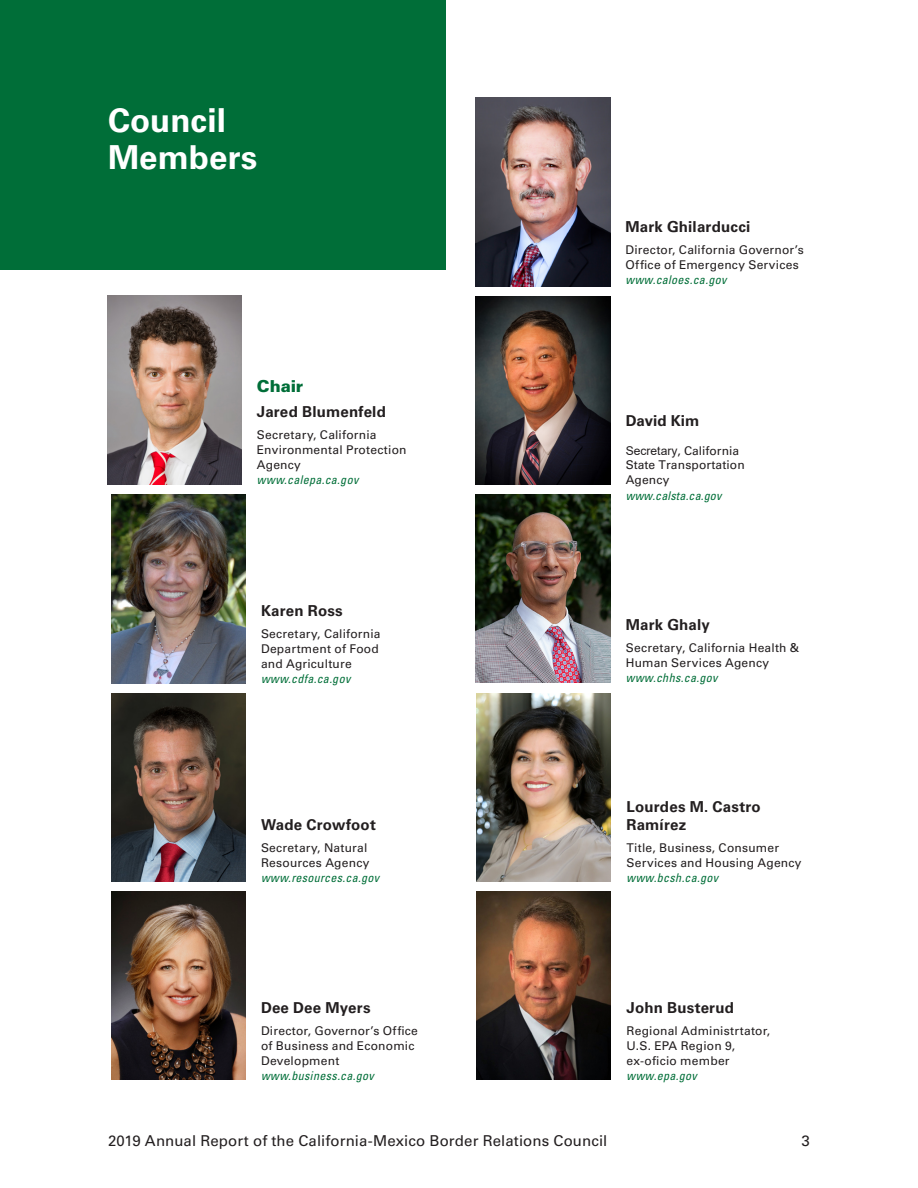
<style>
.page{position:relative;width:918px;height:1188px;background:#fff}
.page>*{position:absolute;margin:0;border:0;box-sizing:border-box;transform-origin:0 0}
.t1{font:700 33px/37.5px "Univers LT Std";letter-spacing:.005em;color:#fff}
.t2{font:900 16.5px "Univers LT Std";letter-spacing:-.005em;color:#006e38}
.t3{font:700 15.15px/18.1px "Univers LT Std";letter-spacing:.01em;color:#231f20}
.t4{font:15px "Univers LT Std";letter-spacing:.005em;color:#231f20}
.t5{font:12px/15.1px "Univers LT Std";letter-spacing:.015em;color:#231f20}
.t6{font:italic condensed 12px "Univers LT Std";letter-spacing:.025em;color:#006e38}
.s1{font-family:"Arial"}
</style>
<div class="page">
<div style="left:0;top:0;width:446px;height:270px;background:#006e38"></div>
<img style="left:107px;top:296px;width:134px;height:188px">
<img style="left:111px;top:495px;width:134px;height:188px">
<img style="left:111px;top:693px;width:134px;height:189px">
<img style="left:111px;top:891px;width:134px;height:189px">
<img style="left:476px;top:98px;width:134px;height:188px">
<img style="left:476px;top:296px;width:134px;height:189px">
<img style="left:476px;top:494px;width:134px;height:189px">
<img style="left:477px;top:693px;width:134px;height:189px">
<img style="left:477px;top:891px;width:134px;height:189px">
<h1 class="t1" style="left:108px;top:102px;width:151px">Council<br>Members</h1>
<h2 class="t2" style="left:257px;top:376px;width:48px">Chair</h2>
<h2 class="t3" style="left:257px;top:403px;width:131px">Jared Blumenfeld</h2>
<p class="t5" style="left:257px;top:427px;width:151px">Secretary, California<br>Environmental Protection<br>Agency</p>
<p class="t6" style="left:257px;top:473px;width:103px">www.calepa.ca.gov</p>
<h2 class="t3" style="left:261px;top:602px;width:83px">Karen Ross</h2>
<p class="t5" style="left:261px;top:626px;width:121px">Secretary, California<br>Department of Food and Agriculture</p>
<p class="t6" style="left:261px;top:671px;width:91px">www.cdfa.ca.gov</p>
<h2 class="t3" style="left:261px;top:815px;width:116px">Wade Crowfoot</h2>
<p class="t5" style="left:261px;top:840px;width:110px">Secretary, Natural<br>Resources Agency</p>
<p class="t6" style="left:261px;top:870px;width:120px">www.resources.ca.gov</p>
<h2 class="t3" style="left:626px;top:218px;width:126px">Mark Ghilarducci</h2>
<p class="t5" style="left:626px;top:242px;width:180px">Director, California Governor’s<br>Offce of Emergency Services</p>
<p class="t6" style="left:626px;top:272px;width:102px">www.caloes.ca.gov</p>
<h2 class="t3" style="left:626px;top:412px;width:75px">David Kim</h2>
<p class="t5" style="left:626px;top:443px;width:121px"><span class="s1">Secretary</span>, California<br>State Transportation<br>Agency</p>
<p class="t6" style="left:626px;top:488px;width:97px">www.calsta.ca.gov</p>
<h2 class="t3" style="left:626px;top:616px;width:86px">Mark Ghaly</h2>
<p class="t5" style="left:626px;top:640px;width:175px">Secretary, California Health &amp;<br>Human Services Agency</p>
<p class="t6" style="left:626px;top:670px;width:93px">www.chhs.ca.gov</p>
<h2 class="t3" style="left:627px;top:797px;width:136px">Lourdes M. Castro<br>Ramírez</h2>
<p class="t5" style="left:627px;top:840px;width:177px">Title, Business, Consumer<br>Services and Housing Agency</p>
<p class="t6" style="left:627px;top:870px;width:93px">www.bcsh.ca.gov</p>
<h2 class="t3" style="left:261px;top:999px;width:111px">Dee Dee Myers</h2>
<h2 class="t3" style="left:627px;top:999px;width:109px">John Busterud</h2>
<p class="t5" style="left:261px;top:1023px;width:159px">Director, Governor’s Offce</p>
<p class="t5" style="left:627px;top:1023px;width:145px">Regional Administrtator,</p>
<p class="t5" style="left:261px;top:1038px;width:155px">of Business and Economic</p>
<p class="t5" style="left:627px;top:1038px;width:110px">U.S. EPA Region 9,</p>
<p class="t5" style="left:261px;top:1053px;width:80px">Development</p>
<p class="t5" style="left:627px;top:1053px;width:105px">ex-ofcio member</p>
<p class="t6" style="left:261px;top:1068px;width:114px">www.business.ca.gov</p>
<p class="t6" style="left:627px;top:1068px;width:72px">www.epa.gov</p>
<p class="t4" style="left:108px;top:1132px;width:501px">2019 Annual Report of the California-Mexico Border Relations Council</p>
<p class="t4" style="left:802px;top:1132px;width:10px">3</p>
</div>
